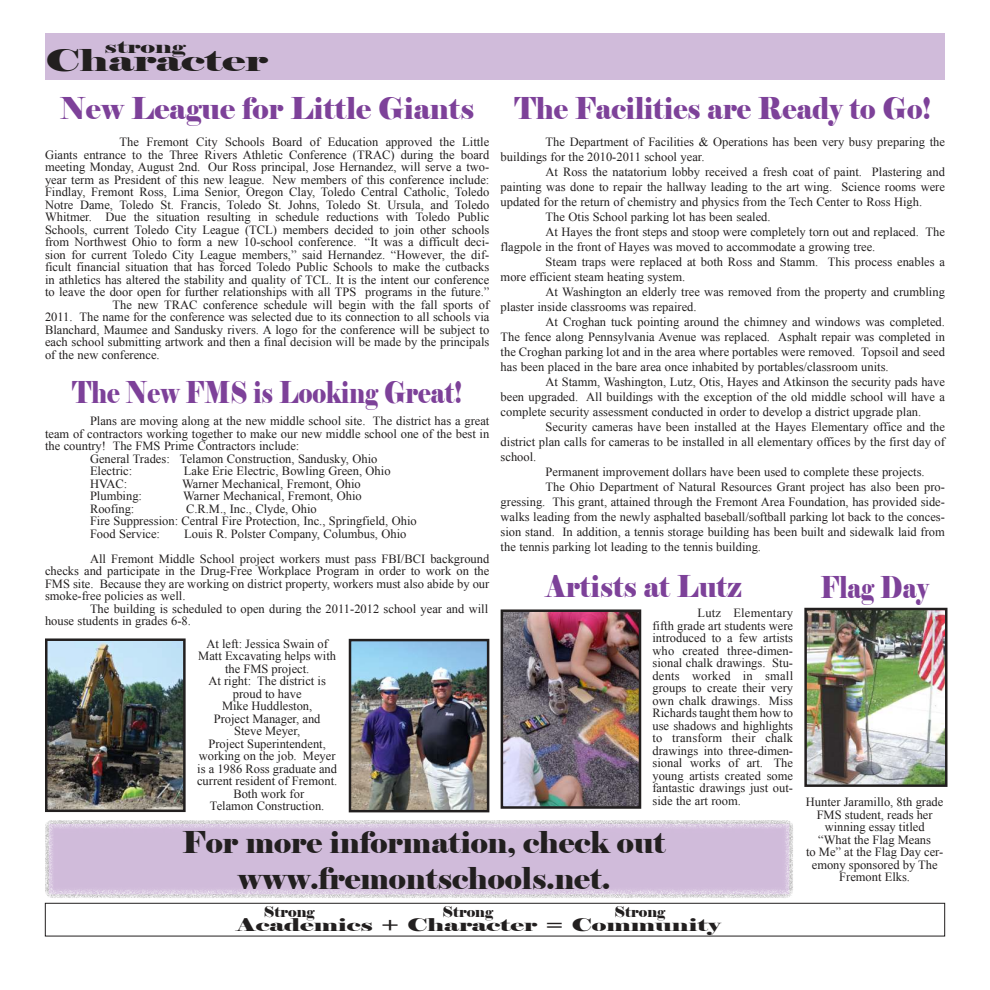
<style>
.page{position:relative;width:990px;height:990px;background:#fff}
.page>*{position:absolute;margin:0;border:0;box-sizing:border-box;transform-origin:0 0}
.t1{font:30px/36px "Elephant";color:#221f1f;text-align:center}
.t2{font:30px "Elephant";color:#7d4199;scale:.9 1}
.t3{font:30px "Elephant";color:#7d4199;scale:.8 1}
.t4{font:30px "Elephant";color:#7d4199;scale:.95 1}
.t5{font:30px "Elephant";color:#221f1f;scale:1.47 1}
.t6{font:17.5px "Elephant";color:#221f1f;scale:1.47 1}
.t7{font:15px "Elephant";color:#221f1f}
.t8{font:12.5px/12.5px "Times New Roman";color:#221f1f}
</style>
<div class="page">
<div style="left:45px;top:903px;width:900px;height:33px;border:1px solid #221f1f"></div>
<div style="left:45px;top:34px;width:900px;height:46px;background:#d0bbda"></div>
<img style="left:49px;top:642px;width:133px;height:166px">
<div style="left:45px;top:638px;width:141px;height:174px;border:3px solid #221f1f"></div>
<img style="left:353px;top:643px;width:132px;height:165px">
<div style="left:349px;top:639px;width:140px;height:173px;border:3px solid #221f1f"></div>
<img style="left:505px;top:613px;width:132px;height:192px">
<div style="left:501px;top:609px;width:140px;height:200px;border:3px solid #221f1f"></div>
<img style="left:808px;top:612px;width:136px;height:171px">
<div style="left:804px;top:608px;width:144px;height:179px;border:3px solid #221f1f"></div>
<svg style="left:47px;top:822px;width:744px;height:74px;background:#d2bedb"></svg>
<h2 class="t6" style="left:105px;top:39px;width:57px">strong</h2>
<h1 class="t4" style="left:60px;top:95px;width:437px">New League for Little Giants</h1>
<h1 class="t2" style="left:515px;top:95px;width:464px">The Facilities are Ready to Go!</h1>
<h1 class="t5" style="left:45px;top:47px;width:153px">Character</h1>
<p class="t8" style="left:120px;top:137px;width:371px">The Fremont City Schools Board of Education approved the Little</p>
<p class="t8" style="left:45px;top:149px;width:446px">Giants entrance to the Three Rivers Athletic Conference (TRAC) during the board</p>
<p class="t8" style="left:45px;top:162px;width:446px">meeting Monday, August 2nd. Our Ross principal, Jose Hernandez, will serve a two-</p>
<p class="t8" style="left:45px;top:174px;width:446px">year term as President of this new league. New members of this conference include:</p>
<p class="t8" style="left:45px;top:187px;width:446px">Findlay, Fremont Ross, Lima Senior, Oregon Clay, Toledo Central Catholic, Toledo</p>
<p class="t8" style="left:45px;top:199px;width:446px">Notre Dame, Toledo St. Francis, Toledo St. Johns, Toledo St. Ursula, and Toledo</p>
<p class="t8" style="left:45px;top:212px;width:446px">Whitmer. Due the situation resulting in schedule reductions with Toledo Public</p>
<p class="t8" style="left:45px;top:224px;width:446px">Schools, current Toledo City League (TCL) members decided to join other schools</p>
<p class="t8" style="left:45px;top:237px;width:446px">from Northwest Ohio to form a new 10-school conference. “It was a difficult deci-</p>
<p class="t8" style="left:45px;top:249px;width:446px">sion for current Toledo City League members,” said Hernandez. “However, the dif-</p>
<p class="t8" style="left:45px;top:262px;width:446px">ficult financial situation that has forced Toledo Public Schools to make the cutbacks</p>
<p class="t8" style="left:45px;top:274px;width:446px">in athletics has altered the stability and quality of TCL. It is the intent our conference</p>
<p class="t8" style="left:45px;top:287px;width:446px">to leave the door open for further relationships with all TPS programs in the future.”</p>
<p class="t8" style="left:112px;top:299px;width:378px">The new TRAC conference schedule will begin with the fall sports of</p>
<p class="t8" style="left:45px;top:312px;width:446px">2011. The name for the conference was selected due to its connection to all schools via</p>
<p class="t8" style="left:45px;top:324px;width:446px">Blanchard, Maumee and Sandusky rivers. A logo for the conference will be subject to</p>
<p class="t8" style="left:45px;top:337px;width:446px">each school submitting artwork and then a final decision will be made by the principals</p>
<p class="t8" style="left:45px;top:349px;width:116px">of the new conference.</p>
<p class="t8" style="left:501px;top:135px;width:446px;line-height:15px;text-indent:45px">The Department of Facilities &amp; Operations has been very busy preparing the buildings for the 2010-2011 school year.</p>
<p class="t8" style="left:546px;top:167px;width:401px">At Ross the natatorium lobby received a fresh coat of paint. Plastering and</p>
<p class="t8" style="left:501px;top:182px;width:446px">painting was done to repair the hallway leading to the art wing. Science rooms were</p>
<p class="t8" style="left:501px;top:197px;width:423px">updated for the return of chemistry and physics from the Tech Center to Ross High.</p>
<p class="t8" style="left:546px;top:212px;width:227px">The Otis School parking lot has been sealed.</p>
<p class="t8" style="left:546px;top:227px;width:401px">At Hayes the front steps and stoop were completely torn out and replaced. The</p>
<p class="t8" style="left:501px;top:242px;width:376px">flagpole in the front of Hayes was moved to accommodate a growing tree.</p>
<p class="t8" style="left:546px;top:257px;width:401px">Steam traps were replaced at both Ross and Stamm. This process enables a</p>
<p class="t8" style="left:501px;top:272px;width:186px">more efficient steam heating system.</p>
<p class="t8" style="left:546px;top:287px;width:401px">At Washington an elderly tree was removed from the property and crumbling</p>
<p class="t8" style="left:501px;top:302px;width:197px">plaster inside classrooms was repaired.</p>
<p class="t8" style="left:546px;top:317px;width:401px">At Croghan tuck pointing around the chimney and windows was completed.</p>
<p class="t8" style="left:501px;top:332px;width:446px">The fence along Pennsylvania Avenue was replaced. Asphalt repair was completed in</p>
<p class="t8" style="left:501px;top:347px;width:446px">the Croghan parking lot and in the area where portables were removed. Topsoil and seed</p>
<p class="t8" style="left:501px;top:362px;width:390px">has been placed in the bare area once inhabited by portables/classroom units.</p>
<p class="t8" style="left:546px;top:377px;width:401px">At Stamm, Washington, Lutz, Otis, Hayes and Atkinson the security pads have</p>
<p class="t8" style="left:501px;top:392px;width:446px">been upgraded. All buildings with the exception of the old middle school will have a</p>
<p class="t8" style="left:501px;top:407px;width:422px">complete security assessment conducted in order to develop a district upgrade plan.</p>
<p class="t8" style="left:546px;top:422px;width:401px">Security cameras have been installed at the Hayes Elementary office and the</p>
<p class="t8" style="left:501px;top:437px;width:446px">district plan calls for cameras to be installed in all elementary offices by the first day of</p>
<p class="t8" style="left:501px;top:452px;width:37px">school.</p>
<p class="t8" style="left:546px;top:467px;width:381px">Permanent improvement dollars have been used to complete these projects.</p>
<p class="t8" style="left:546px;top:482px;width:401px">The Ohio Department of Natural Resources Grant project has also been pro-</p>
<p class="t8" style="left:501px;top:497px;width:446px">gressing. This grant, attained through the Fremont Area Foundation, has provided side-</p>
<p class="t8" style="left:501px;top:512px;width:446px">walks leading from the newly asphalted baseball/softball parking lot back to the conces-</p>
<p class="t8" style="left:501px;top:527px;width:446px">sion stand. In addition, a tennis storage building has been built and sidewalk laid from</p>
<p class="t8" style="left:501px;top:542px;width:262px">the tennis parking lot leading to the tennis building.</p>
<h1 class="t3" style="left:72px;top:379px;width:489px">The New FMS is Looking Great!</h1>
<p class="t8" style="left:90px;top:416px;width:401px">Plans are moving along at the new middle school site. The district has a great</p>
<p class="t8" style="left:45px;top:428px;width:446px">team of contractors working together to make our new middle school one of the best in</p>
<p class="t8" style="left:45px;top:441px;width:256px">the country! The FMS Prime Contractors include:</p>
<p class="t8" style="left:90px;top:453px;width:289px">General Trades: Telamon Construction, Sandusky, Ohio</p>
<p class="t8" style="left:90px;top:466px;width:44px">Electric:</p>
<p class="t8" style="left:184px;top:466px;width:208px">Lake Erie Electric, Bowling Green, Ohio</p>
<p class="t8" style="left:90px;top:478px;width:39px">HVAC:</p>
<p class="t8" style="left:182px;top:478px;width:180px">Warner Mechanical, Fremont, Ohio</p>
<p class="t8" style="left:90px;top:491px;width:54px">Plumbing:</p>
<p class="t8" style="left:183px;top:491px;width:180px">Warner Mechanical, Fremont, Ohio</p>
<p class="t8" style="left:90px;top:503px;width:46px">Roofing:</p>
<p class="t8" style="left:90px;top:503px;width:328px;text-indent:96px">C.R.M., Inc., Clyde, Ohio<br>Fire Suppression: Central Fire Protection, Inc., Springfield, Ohio<br>Food Service:</p>
<p class="t8" style="left:90px;top:522px;width:401px;line-height:25px;text-indent:94px">Louis R. Polster Company, Columbus, Ohio<br>All Fremont Middle School project workers must pass FBI/BCI background</p>
<p class="t8" style="left:45px;top:566px;width:446px;text-align:justify">checks and participate in the Drug-Free Workplace Program in order to work on the FMS site. Because they are working on district property, workers must also abide by our smoke-free policies as well.</p>
<p class="t8" style="left:45px;top:603px;width:445px;text-indent:45px">The building is scheduled to open during the 2011-2012 school year and will house students in grades 6-8.</p>
<p class="t8" style="left:197px;top:638px;width:142px;text-align:center">At left: Jessica Swain of<br>Matt Excavating helps with the FMS project.<br>At right: The district is proud to have<br>Mike Huddleston,<br>Project Manager, and<br>Steve Meyer,<br>Project Superintendent, working on the job. Meyer is a 1986 Ross graduate and current resident of Fremont.<br>Both work for<br>Telamon Construction.</p>
<h1 class="t2" style="left:546px;top:573px;width:220px">Artists at Lutz</h1>
<h1 class="t3" style="left:821px;top:574px;width:137px">Flag Day</h1>
<p class="t8" style="left:652px;top:608px;width:142px;text-align:justify;text-indent:45px">Lutz Elementary fifth grade art students were introduced to a few artists who created three-dimen&shy;sional chalk drawings. Stu&shy;dents worked in small groups to create their very own chalk drawings. Miss Richards taught them how to use shadows and highlights to transform their chalk drawings into three-dimen&shy;sional works of art. The young artists created some fantastic drawings just out&shy;side the art room.</p>
<p class="t8" style="left:806px;top:797px;width:139px;text-align:center">Hunter Jaramillo, 8th grade<br>FMS student, reads her winning essay titled<br>“What the Flag Means<br>to Me” at the Flag Day cer&shy;emony sponsored by The<br>Fremont Elks.</p>
<h1 class="t1" style="left:182px;top:826px;width:485px">For more information, check out www.fremontschools.net.</h1>
<p class="t7" style="left:264px;top:905px;width:52px">Strong</p>
<p class="t7" style="left:442px;top:905px;width:52px">Strong</p>
<p class="t7" style="left:615px;top:905px;width:52px">Strong</p>
<h2 class="t6" style="left:237px;top:917px;width:331px">Academics + Character = Community</h2>
</div>
